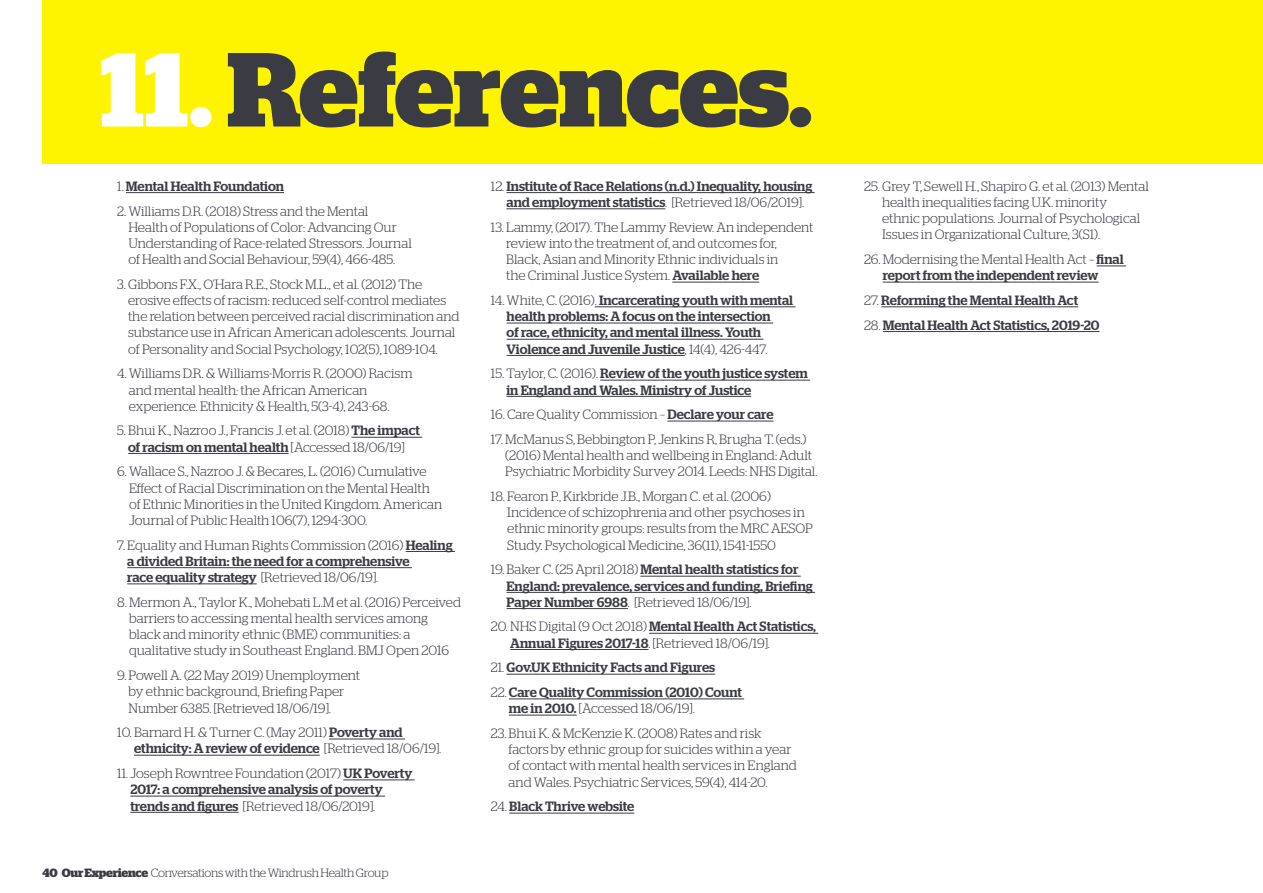
<style>
.page{position:relative;width:1263px;height:893px;background:#fff}
.page>*{position:absolute;margin:0;border:0;box-sizing:border-box;transform-origin:0 0}
.Heading{font:700 105px "Stag";letter-spacing:-.005em;color:#3b3c43}
.Stag_Light_12pt{font:300 13.5px/16.2px "Stag";color:#3b3c43}
.Stag_Light_12pt-2{font:500 13.5px/16.2px "Stag";color:#3b3c43}
.t1{font:300 12px "Stag";letter-spacing:-.02em;color:#3b3c43}
.s1{color:#fff}
.s2{font-weight:300}
.s3{font-weight:500}
.s4{font-weight:700}
</style>
<div class="page">
<hr style="left:126px;top:192px;width:158px;height:1px;background:#3b3c43">
<hr style="left:351px;top:437px;width:71px;height:1px;background:#3b3c43">
<hr style="left:128px;top:453px;width:161px;height:1px;background:#3b3c43">
<hr style="left:406px;top:551px;width:49px;height:1px;background:#3b3c43">
<hr style="left:127px;top:567px;width:285px;height:1px;background:#3b3c43">
<hr style="left:127px;top:584px;width:130px;height:1px;background:#3b3c43">
<hr style="left:329px;top:739px;width:76px;height:1px;background:#3b3c43">
<hr style="left:134px;top:755px;width:186px;height:1px;background:#3b3c43">
<hr style="left:343px;top:780px;width:72px;height:1px;background:#3b3c43">
<hr style="left:130px;top:796px;width:255px;height:1px;background:#3b3c43">
<hr style="left:130px;top:812px;width:108px;height:1px;background:#3b3c43">
<div style="left:43px;top:0;width:1220px;height:163px;background:#fff400"></div>
<hr style="left:506px;top:192px;width:309px;height:1px;background:#3b3c43">
<hr style="left:506px;top:209px;width:159px;height:1px;background:#3b3c43">
<hr style="left:672px;top:282px;width:87px;height:1px;background:#3b3c43">
<hr style="left:595px;top:307px;width:200px;height:1px;background:#3b3c43">
<hr style="left:507px;top:323px;width:266px;height:1px;background:#3b3c43">
<hr style="left:507px;top:339px;width:256px;height:1px;background:#3b3c43">
<hr style="left:507px;top:355px;width:178px;height:1px;background:#3b3c43">
<hr style="left:600px;top:380px;width:210px;height:1px;background:#3b3c43">
<hr style="left:506px;top:396px;width:245px;height:1px;background:#3b3c43">
<hr style="left:667px;top:421px;width:106px;height:1px;background:#3b3c43">
<hr style="left:640px;top:576px;width:161px;height:1px;background:#3b3c43">
<hr style="left:507px;top:592px;width:308px;height:1px;background:#3b3c43">
<hr style="left:507px;top:608px;width:121px;height:1px;background:#3b3c43">
<hr style="left:649px;top:633px;width:169px;height:1px;background:#3b3c43">
<hr style="left:510px;top:649px;width:138px;height:1px;background:#3b3c43">
<hr style="left:506px;top:674px;width:209px;height:1px;background:#3b3c43">
<hr style="left:509px;top:699px;width:235px;height:1px;background:#3b3c43">
<hr style="left:509px;top:715px;width:68px;height:1px;background:#3b3c43">
<hr style="left:509px;top:813px;width:125px;height:1px;background:#3b3c43">
<svg style="left:1097px;top:266px;width:29px;height:1px"></svg>
<hr style="left:883px;top:282px;width:215px;height:1px;background:#3b3c43">
<hr style="left:881px;top:307px;width:197px;height:1px;background:#3b3c43">
<hr style="left:883px;top:331px;width:216px;height:1px;background:#3b3c43">
<p class="Heading" style="left:100px;top:28px;width:713px"><span class="s1">11.</span> References.</p>
<p class="Stag_Light_12pt-2" style="left:117px;top:178px;width:168px"><span class="s2">1.</span> Mental Health Foundation</p>
<p class="Stag_Light_12pt" style="left:128px;top:202px;width:285px;text-indent:-11px">2. Williams D.R. (2018) Stress and the Mental<br>Health of Populations of Color: Advancing Our Understanding of Race-related Stressors. Journal of Health and Social Behaviour, 59(4), 466-485.</p>
<p class="Stag_Light_12pt" style="left:128px;top:276px;width:333px;text-indent:-11px">3. Gibbons F.X., O’Hara R.E., Stock M.L., et al. (2012) The erosive effects of racism: reduced self-control mediates the relation between perceived racial discrimination and substance use in African American adolescents. Journal of Personality and Social Psychology, 102(5), 1089-104.</p>
<p class="Stag_Light_12pt" style="left:129px;top:365px;width:285px;text-indent:-12px">4. Williams D.R. &amp; Williams-Morris R. (2000) Racism and mental health: the African American experience. Ethnicity &amp; Health, 5(3-4), 243-68.</p>
<p class="Stag_Light_12pt" style="left:117px;top:422px;width:304px;text-align:center">5. Bhui K., Nazroo J., Francis J. et al. (2018) <span class="s3">The impact of racism on mental health</span> [Accessed 18/06/19]</p>
<p class="Stag_Light_12pt" style="left:129px;top:463px;width:315px;text-indent:-12px">6. Wallace S., Nazroo J. &amp; Becares, L. (2016) Cumulative Effect of Racial Discrimination on the Mental Health of Ethnic Minorities in the United Kingdom. American Journal of Public Health 106(7), 1294-300.</p>
<p class="Stag_Light_12pt-2" style="left:127px;top:537px;width:327px;text-indent:-10px"><span class="s2">7. Equality and Human Rights Commission (2016)</span> Healing a divided Britain: the need for a comprehensive<br>race equality strategy <span class="s2">[Retrieved 18/06/19].</span></p>
<p class="Stag_Light_12pt" style="left:129px;top:594px;width:334px;text-indent:-12px">8. Mermon A., Taylor K., Mohebati L.M et al. (2016) Perceived barriers to accessing mental health services among black and minority ethnic (BME) communities: a qualitative study in Southeast England. BMJ Open 2016</p>
<p class="Stag_Light_12pt" style="left:129px;top:667px;width:233px;text-indent:-11px">9. Powell A. (22 May 2019) Unemployment by ethnic background, Briefing Paper<br>Number 6385. [Retrieved 18/06/19].</p>
<p class="Stag_Light_12pt" style="left:134px;top:724px;width:309px;text-indent:-17px">10. Barnard H. &amp; Turner C. (May 2011) <span class="s3">Poverty and ethnicity: A review of evidence</span> [Retrieved 18/06/19].</p>
<p class="Stag_Light_12pt-2" style="left:130px;top:765px;width:283px;text-indent:-13px"><span class="s2">11. Joseph Rowntree Foundation (2017)</span> UK Poverty<br>2017: a comprehensive analysis of poverty trends and figures <span class="s2">[Retrieved 18/06/2019].</span></p>
<p class="t1" style="left:43px;top:865px;width:347px"><span class="s4">40 Our Experience</span> Conversations with the Windrush Health Group</p>
<p class="Stag_Light_12pt-2" style="left:491px;top:178px;width:323px;text-align:center"><span class="s2">12.</span> Institute of Race Relations (n.d.) Inequality, housing and employment statistics<span class="s2">. [Retrieved 18/06/2019].</span></p>
<p class="Stag_Light_12pt" style="left:506px;top:219px;width:309px;text-indent:-15px">13. Lammy, (2017). The Lammy Review. An independent review into the treatment of, and outcomes for, Black, Asian and Minority Ethnic individuals in<br>the Criminal Justice System. <span class="s3">Available here</span></p>
<p class="Stag_Light_12pt-2" style="left:507px;top:292px;width:288px;text-indent:-16px"><span class="s2">14. White, C. (2016).</span> Incarcerating youth with mental health problems: A focus on the intersection<br>of race, ethnicity, and mental illness. Youth Violence and Juvenile Justice<span class="s2">, 14(4), 426-447.</span></p>
<p class="Stag_Light_12pt-2" style="left:506px;top:365px;width:303px;text-indent:-15px"><span class="s2">15. Taylor, C. (2016).</span> Review of the youth justice system in England and Wales. Ministry of Justice</p>
<p class="Stag_Light_12pt" style="left:491px;top:406px;width:284px">16. Care Quality Commission – <span class="s3">Declare your care</span></p>
<p class="Stag_Light_12pt" style="left:505px;top:431px;width:314px;text-indent:-14px">17. McManus S, Bebbington P, Jenkins R, Brugha T. (eds.) (2016) Mental health and wellbeing in England: Adult<br>Psychiatric Morbidity Survey 2014. Leeds: NHS Digital.</p>
<p class="Stag_Light_12pt" style="left:507px;top:488px;width:307px;text-indent:-16px">18. Fearon P., Kirkbride J.B., Morgan C. et al. (2006)<br>Incidence of schizophrenia and other psychoses in ethnic minority groups: results from the MRC AESOP Study. Psychological Medicine, 36(11), 1541-1550</p>
<p class="Stag_Light_12pt-2" style="left:507px;top:561px;width:308px;text-indent:-16px"><span class="s2">19. Baker C. (25 April 2018)</span> Mental health statistics for<br>England: prevalence, services and funding, Briefing<br>Paper Number 6988<span class="s2">. [Retrieved 18/06/19].</span></p>
<p class="Stag_Light_12pt-2" style="left:510px;top:618px;width:307px;text-indent:-19px"><span class="s2">20. NHS Digital (9 Oct 2018)</span> Mental Health Act Statistics,<br>Annual Figures 2017-18<span class="s2">. [Retrieved 18/06/19].</span></p>
<p class="Stag_Light_12pt-2" style="left:491px;top:659px;width:226px"><span class="s2">21.</span> Gov.UK Ethnicity Facts and Figures</p>
<p class="Stag_Light_12pt-2" style="left:509px;top:684px;width:234px;text-indent:-18px"><span class="s2">22.</span> Care Quality Commission (2010) Count me in 2010. <span class="s2">[Accessed 18/06/19].</span></p>
<p class="Stag_Light_12pt" style="left:509px;top:725px;width:290px;text-indent:-18px">23. Bhui K. &amp; McKenzie K. (2008) Rates and risk factors by ethnic group for suicides within a year of contact with mental health services in England and Wales. Psychiatric Services, 59(4), 414-20.</p>
<p class="Stag_Light_12pt-2" style="left:491px;top:798px;width:145px"><span class="s2">24.</span> Black Thrive website</p>
<p class="Stag_Light_12pt" style="left:882px;top:178px;width:268px;text-indent:-18px">25. Grey T, Sewell H., Shapiro G. et al. (2013) Mental health inequalities facing U.K. minority<br>ethnic populations. Journal of Psychological Issues in Organizational Culture, 3(S1).</p>
<p class="Stag_Light_12pt-2" style="left:864px;top:251px;width:261px;text-align:center"><span class="s2">26. Modernising the Mental Health Act –</span> final report from the independent review</p>
<p class="Stag_Light_12pt-2" style="left:864px;top:292px;width:216px"><span class="s2">27.</span> Reforming the Mental Health Act</p>
<p class="Stag_Light_12pt-2" style="left:864px;top:317px;width:237px"><span class="s2">28.</span> Mental Health Act Statistics, 2019-20</p>
</div>
